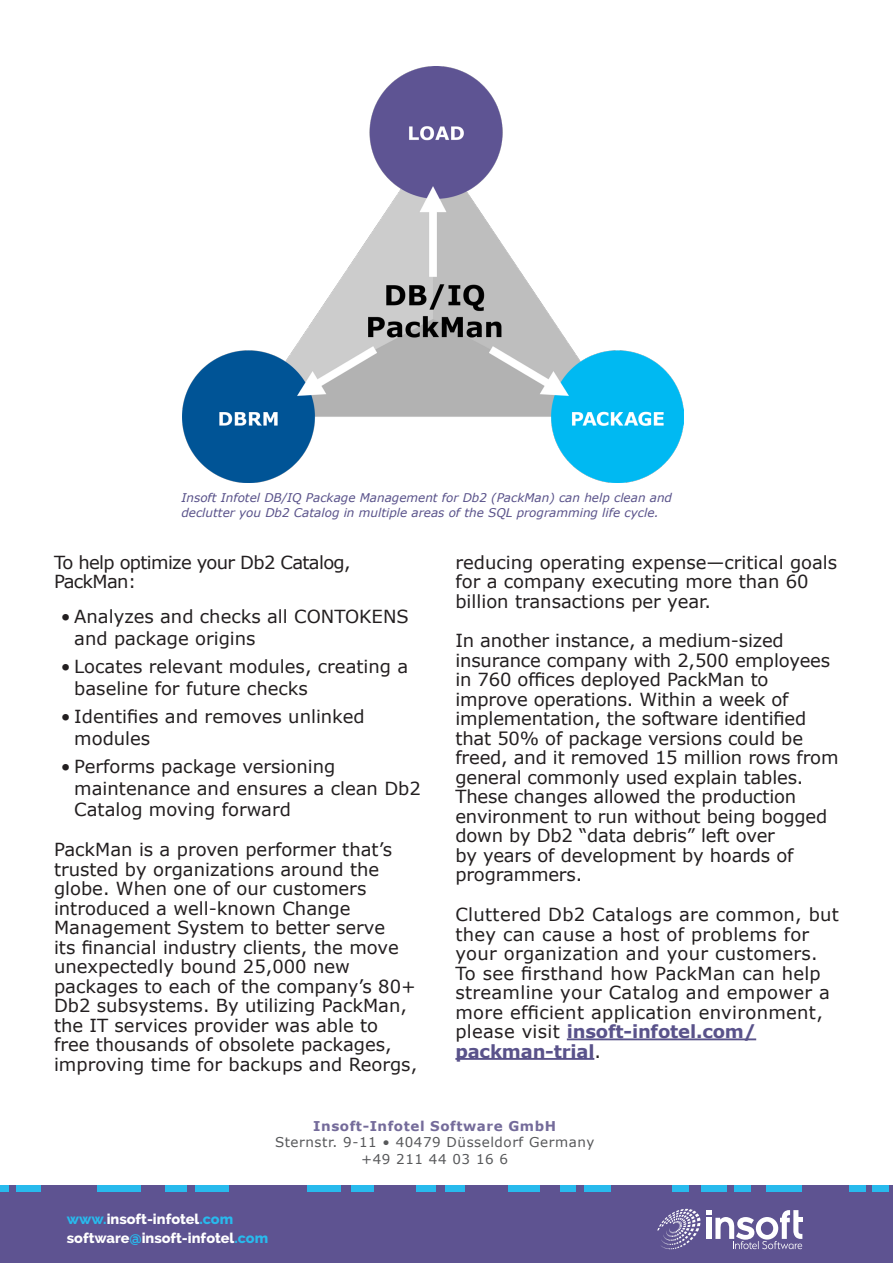
<style>
.page{position:relative;width:893px;height:1263px;background:#fff}
.page>*{position:absolute;margin:0;border:0;box-sizing:border-box;transform-origin:0 0}
.t1{font:18px/19.5px "Verdana";color:#231f20}
.t2{font:18px/19.5px "Verdana";letter-spacing:-.035em;color:#231f20}
.t3{font:800 14.4px/18.6px "Raleway";color:#fff}
.t4{font:13.5px "Verdana";letter-spacing:.04em;color:#57585a}
.t5{font:700 13.5px "Verdana";letter-spacing:.04em;color:#746b9a}
.t6{font:italic 12px/15px "Verdana";color:#59528a}
.s1{font-weight:700;color:#59528a}
.s2{color:#28baed}
</style>
<div class="page">
<hr style="left:567px;top:1038px;width:189px;height:2px;background:#59528a">
<hr style="left:455px;top:1058px;width:139px;height:2px;background:#59528a">
<img style="left:183px;top:66px;width:500px;height:416px">
<div style="left:0;top:1185px;width:893px;height:78px;background:#5e5391"></div>
<div style="left:0;top:1185px;width:9px;height:78px;background:#28baed"></div>
<div style="left:17px;top:1185px;width:24px;height:78px;background:#28baed"></div>
<div style="left:98px;top:1185px;width:43px;height:78px;background:#28baed"></div>
<div style="left:165px;top:1185px;width:22px;height:78px;background:#28baed"></div>
<div style="left:196px;top:1185px;width:33px;height:78px;background:#28baed"></div>
<div style="left:307px;top:1185px;width:34px;height:78px;background:#28baed"></div>
<div style="left:351px;top:1185px;width:23px;height:78px;background:#28baed"></div>
<div style="left:416px;top:1185px;width:20px;height:78px;background:#28baed"></div>
<div style="left:446px;top:1185px;width:19px;height:78px;background:#28baed"></div>
<div style="left:508px;top:1185px;width:31px;height:78px;background:#28baed"></div>
<div style="left:560px;top:1185px;width:16px;height:78px;background:#28baed"></div>
<div style="left:585px;top:1185px;width:26px;height:78px;background:#28baed"></div>
<div style="left:672px;top:1185px;width:17px;height:78px;background:#28baed"></div>
<div style="left:701px;top:1185px;width:26px;height:78px;background:#28baed"></div>
<div style="left:734px;top:1185px;width:17px;height:78px;background:#28baed"></div>
<div style="left:849px;top:1185px;width:17px;height:78px;background:#28baed"></div>
<div style="left:872px;top:1185px;width:17px;height:78px;background:#28baed"></div>
<div style="left:766px;top:1185px;width:36px;height:78px;background:#28baed"></div>
<div style="left:0;top:1192px;width:893px;height:71px;background:#5e5391"></div>
<svg style="left:657px;top:1209px;width:43px;height:40px"></svg>
<svg style="left:706px;top:1210px;width:96px;height:39px"></svg>
<p class="t6" style="left:181px;top:490px;width:492px">Insoft Infotel DB/IQ Package Management for Db2 (PackMan) can help clean and declutter you Db2 Catalog in multiple areas of the SQL programming life cycle.</p>
<p class="t2" style="left:54px;top:552px;width:298px">To help optimize your Db2 Catalog,<br>PackMan:</p>
<p class="t1" style="left:74px;top:606px;width:336px;line-height:21.6px;text-indent:-14px">• Analyzes and checks all CONTOKENS and package origins</p>
<p class="t1" style="left:74px;top:656px;width:336px;line-height:21.6px;text-indent:-14px">• Locates relevant modules, creating a baseline for future checks</p>
<p class="t1" style="left:74px;top:706px;width:292px;line-height:21.6px;text-indent:-14px">• Identifies and removes unlinked modules</p>
<p class="t1" style="left:74px;top:755px;width:348px;line-height:21.6px;text-indent:-14px">• Performs package versioning maintenance and ensures a clean Db2<br>Catalog moving forward</p>
<p class="t1" style="left:54px;top:839px;width:365px">PackMan is a proven performer that’s trusted by organizations around the globe. When one of our customers introduced a well-known Change Management System to better serve<br>its financial industry clients, the move unexpectedly bound 25,000 new packages to each of the company’s 80+ Db2 subsystems. By utilizing PackMan, the IT services provider was able to free thousands of obsolete packages, improving time for backups and Reorgs,</p>
<p class="t1" style="left:455px;top:552px;width:383px">reducing operating expense—critical goals for a company executing more than 60 billion transactions per year.</p>
<p class="t1" style="left:455px;top:631px;width:385px">In another instance, a medium-sized insurance company with 2,500 employees in 760 offices deployed PackMan to improve operations. Within a week of implementation, the software identified that 50% of package versions could be freed, and it removed 15 million rows from general commonly used explain tables.<br>These changes allowed the production environment to run without being bogged down by Db2 “data debris” left over<br>by years of development by hoards of programmers.</p>
<p class="t1" style="left:455px;top:905px;width:385px">Cluttered Db2 Catalogs are common, but they can cause a host of problems for your organization and your customers.<br>To see firsthand how PackMan can help streamline your Catalog and empower a more efficient application environment, please visit <span class="s1">insoft-infotel.com/ packman-trial</span>.</p>
<p class="t5" style="left:313px;top:1117px;width:244px">Insoft-Infotel Software GmbH</p>
<p class="t4" style="left:275px;top:1133px;width:321px">Sternstr. 9-11 • 40479 Düsseldorf Germany</p>
<p class="t4" style="left:361px;top:1149px;width:149px">+49 211 44 03 16 6</p>
<p class="t3" style="left:67px;top:1210px;width:203px"><span class="s2">www.</span>insoft-infotel<span class="s2">.com </span>software<span class="s2">@</span>insoft-infotel<span class="s2">.com</span></p>
</div>
